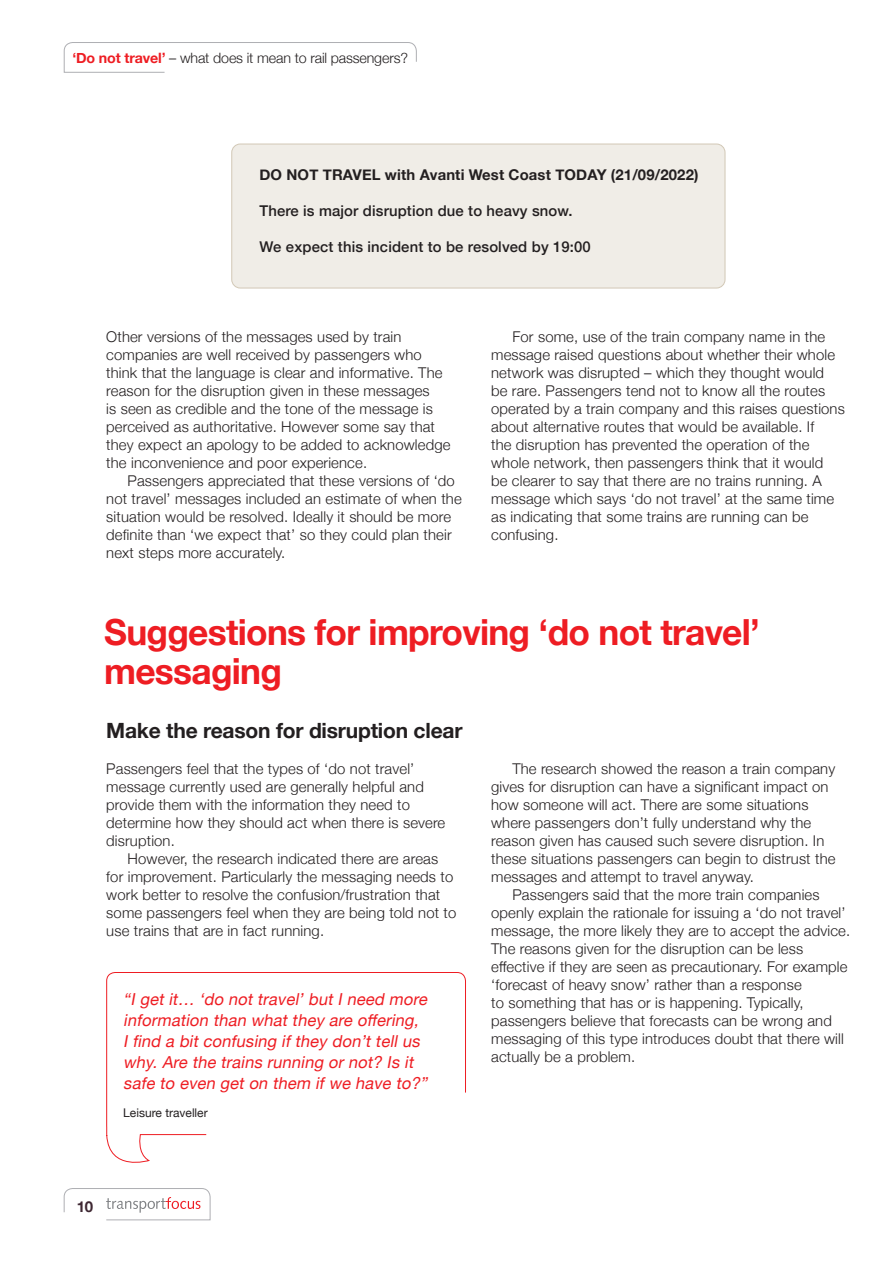
<style>
.page{position:relative;width:893px;height:1263px;background:#fff}
.page>*{position:absolute;margin:0;border:0;box-sizing:border-box;transform-origin:0 0}
.heading_-_standard{font:700 36px/39px "Helvetica Neue";letter-spacing:-.02em;color:#ee1d23}
.sub_head{font:700 21px "Helvetica Neue";letter-spacing:-.01em;color:#231f20}
.New_pull_quote{font:italic 16.5px/21px "Helvetica Neue";color:#ee1d23}
.t1{font:700 15px "Helvetica Neue";color:#3e2732}
.light_body_10pt{font:300 14.85px/18px "Helvetica Neue";letter-spacing:.01em;color:#231f20}
.light_body_10pt_no_indent{font:300 14.85px/18px "Helvetica Neue";letter-spacing:.01em;color:#231f20}
.light_body_10pt-2{font:500 14.85px "Helvetica Neue";letter-spacing:.01em;color:#231f20}
.light_body_10pt-3{font:700 14.85px "Helvetica Neue";letter-spacing:.01em;color:#231f20}
.t2{font:300 14.25px "Helvetica Neue";letter-spacing:-.01em;color:#231f20}
.quote_text_small{font:12px "Helvetica Neue";color:#231f20}
.s1{font-weight:700;color:#ee1d23}
</style>
<div class="page">
<svg style="left:63px;top:42px;width:354px;height:31px"></svg>
<svg style="left:63px;top:1188px;width:148px;height:32px"></svg>
<div style="left:232px;top:144px;width:493px;height:144px;background:#f0ede7;border-radius:9px"></div>
<div style="left:232px;top:144px;width:493px;height:144px;border:1px solid #d2c8b6;border-radius:9px"></div>
<svg style="left:106px;top:972px;width:360px;height:191px"></svg>
<p class="t2" style="left:72px;top:46px;width:337px"><span class="s1">‘Do not travel’</span> – what does it mean to rail passengers?</p>
<p class="light_body_10pt-3" style="left:259px;top:163px;width:441px">DO NOT TRAVEL with Avanti West Coast TODAY (21/09/2022)</p>
<p class="light_body_10pt-2" style="left:259px;top:199px;width:315px">There is major disruption due to heavy snow.</p>
<p class="light_body_10pt-2" style="left:259px;top:235px;width:333px">We expect this incident to be resolved by 19:00</p>
<p class="light_body_10pt_no_indent" style="left:106px;top:327px;width:346px">Other versions of the messages used by train companies are well received by passengers who think that the language is clear and informative. The reason for the disruption given in these messages<br>is seen as credible and the tone of the message is perceived as authoritative. However some say that they expect an apology to be added to acknowledge the inconvenience and poor experience.</p>
<p class="light_body_10pt" style="left:106px;top:471px;width:357px;text-indent:21px">Passengers appreciated that these versions of ‘do not travel’ messages included an estimate of when the situation would be resolved. Ideally it should be more definite than ‘we expect that’ so they could plan their next steps more accurately.</p>
<p class="light_body_10pt" style="left:491px;top:327px;width:355px;text-indent:21px">For some, use of the train company name in the message raised questions about whether their whole network was disrupted – which they thought would<br>be rare. Passengers tend not to know all the routes operated by a train company and this raises questions about alternative routes that would be available. If<br>the disruption has prevented the operation of the whole network, then passengers think that it would<br>be clearer to say that there are no trains running. A message which says ‘do not travel’ at the same time as indicating that some trains are running can be confusing.</p>
<p class="heading_-_standard" style="left:104px;top:614px;width:657px">Suggestions for improving ‘do not travel’ messaging</p>
<p class="sub_head" style="left:106px;top:714px;width:358px">Make the reason for disruption clear</p>
<p class="light_body_10pt_no_indent" style="left:106px;top:759px;width:341px">Passengers feel that the types of ‘do not travel’ message currently used are generally helpful and provide them with the information they need to determine how they should act when there is severe disruption.</p>
<p class="light_body_10pt" style="left:106px;top:849px;width:352px;text-indent:21px">However, the research indicated there are areas for improvement. Particularly the messaging needs to work better to resolve the confusion/frustration that some passengers feel when they are being told not to use trains that are in fact running.</p>
<p class="New_pull_quote" style="left:123px;top:989px;width:310px">“Igetit… ‘do nottravel’butIneed more information than whatthey are offering, Ifind a bitconfusing ifthey don’ttellus why.Are the trains running ornot? Is it safe to even geton them ifwe have to?”</p>
<p class="quote_text_small" style="left:123px;top:1104px;width:86px">Leisure traveller</p>
<p class="light_body_10pt" style="left:491px;top:759px;width:346px;text-indent:21px">The research showed the reason a train company gives for disruption can have a significant impact on how someone will act. There are some situations where passengers don’t fully understand why the reason given has caused such severe disruption. In these situations passengers can begin to distrust the messages and attempt to travel anyway.</p>
<p class="light_body_10pt" style="left:491px;top:885px;width:361px;text-indent:21px">Passengers said that the more train companies openly explain the rationale for issuing a ‘do not travel’ message, the more likely they are to accept the advice.<br>The reasons given for the disruption can be less effective if they are seen as precautionary. For example ‘forecast of heavy snow’ rather than a response<br>to something that has or is happening. Typically, passengers believe that forecasts can be wrong and messaging of this type introduces doubt that there will actually be a problem.</p>
<p class="t1" style="left:77px;top:1195px;width:18px">10</p>
</div>
